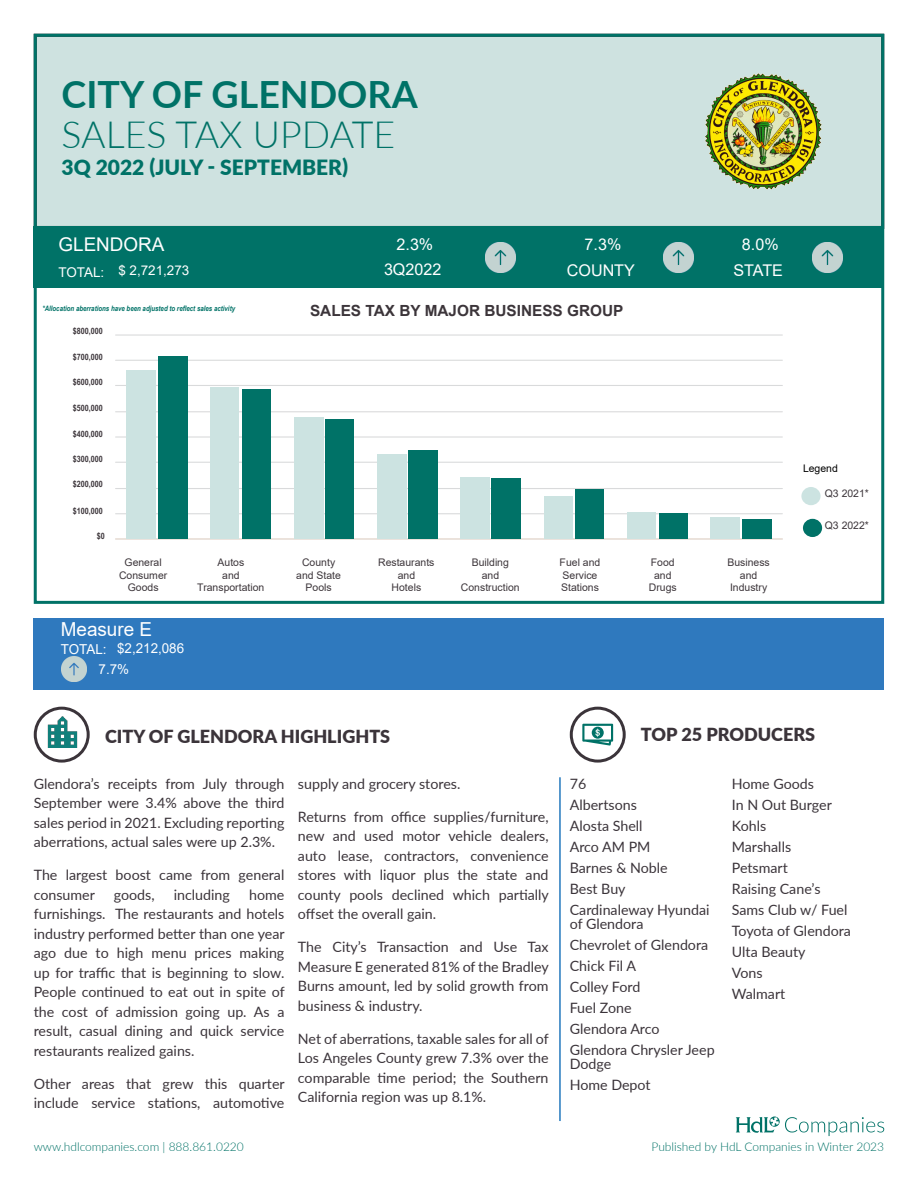
<style>
.page{position:relative;width:918px;height:1188px;background:#fff}
.page>*{position:absolute;margin:0;border:0;box-sizing:border-box;transform-origin:0 0}
.t1{font:300 37.5px "Lato";color:#007267}
.t2{font:700 37.5px "Lato";color:#007267}
.t3{font:900 21px "Lato";color:#007267}
.t4{font:19.35px "Arial";color:#fff}
.t5{font:18.9px "Arial";color:#fff}
.t6{font:900 18px "Lato";color:#3b343a}
.t7{font:16.2px "Arial";color:#fff}
.t8{font:700 15.3px "Arial";color:#3c353a}
.t9{font:14.25px/19.5px "Lato";color:#3b343a;text-align:justify}
.t10{font:13.65px/20.4px "Arial";color:#fff}
.t11{font:13.35px "Arial";color:#fff}
.t12{font:300 12px "Lato";color:#007267}
.t13{font:10.5px/12.1px "Arial";color:#3c353a;text-align:center}
.t14{font:10.5px "Arial";color:#000}
.t15{font:700 8.7px "Arial Narrow";color:#3c353a}
.t16{font:italic 700 7.5px "Arial Narrow";color:#007267}
</style>
<div class="page">
<div style="left:35px;top:35px;width:848px;height:192px;background:#cee2e0"></div>
<div style="left:34px;top:34px;width:850px;height:570px;border:3px solid #007267"></div>
<svg style="left:736px;top:1116px;width:148px;height:20px"></svg>
<hr style="left:559px;top:777px;width:2px;height:344px;background:#2479be">
<div style="left:801px;top:487px;width:20px;height:18px;background:#cce3e1;border-radius:50%"></div>
<div style="left:803px;top:519px;width:19px;height:18px;background:#007267;border-radius:50%"></div>
<hr style="left:116px;top:513px;width:666px;height:1px;background:#d9dadb">
<hr style="left:116px;top:488px;width:666px;height:1px;background:#d9dadb">
<hr style="left:116px;top:462px;width:666px;height:1px;background:#d9dadb">
<hr style="left:116px;top:436px;width:666px;height:2px;background:#d9dadb">
<hr style="left:116px;top:411px;width:666px;height:1px;background:#d9dadb">
<hr style="left:116px;top:385px;width:666px;height:1px;background:#d9dadb">
<hr style="left:116px;top:360px;width:666px;height:1px;background:#d9dadb">
<hr style="left:116px;top:334px;width:666px;height:2px;background:#d9dadb">
<hr style="left:116px;top:538px;width:666px;height:2px;background:#edddd1">
<div style="left:127px;top:370px;width:29px;height:169px;background:#cce3e1"></div>
<div style="left:211px;top:388px;width:28px;height:151px;background:#cce3e1"></div>
<div style="left:294px;top:417px;width:29px;height:122px;background:#cce3e1"></div>
<div style="left:377px;top:455px;width:29px;height:84px;background:#cce3e1"></div>
<div style="left:460px;top:478px;width:29px;height:61px;background:#cce3e1"></div>
<div style="left:544px;top:496px;width:28px;height:43px;background:#cce3e1"></div>
<div style="left:627px;top:513px;width:29px;height:26px;background:#cce3e1"></div>
<div style="left:710px;top:517px;width:30px;height:22px;background:#cce3e1"></div>
<div style="left:158px;top:357px;width:30px;height:182px;background:#007267"></div>
<div style="left:242px;top:390px;width:29px;height:149px;background:#007267"></div>
<div style="left:325px;top:419px;width:29px;height:120px;background:#007267"></div>
<div style="left:409px;top:450px;width:29px;height:89px;background:#007267"></div>
<div style="left:492px;top:479px;width:29px;height:60px;background:#007267"></div>
<div style="left:576px;top:490px;width:28px;height:49px;background:#007267"></div>
<div style="left:659px;top:514px;width:28px;height:25px;background:#007267"></div>
<div style="left:742px;top:519px;width:29px;height:20px;background:#007267"></div>
<img style="left:705px;top:73px;width:117px;height:117px">
<div style="left:570px;top:707px;width:56px;height:56px;border:3px solid #3b343a;border-radius:50%"></div>
<svg style="left:582px;top:724px;width:31px;height:22px"></svg>
<img style="left:43px;top:714px;width:39px;height:38px">
<div style="left:34px;top:707px;width:56px;height:56px;border:3px solid #3b343a;border-radius:50%"></div>
<div style="left:34px;top:618px;width:850px;height:72px;background:#2f79be"></div>
<img style="left:61px;top:657px;width:26px;height:25px">
<div style="left:34px;top:227px;width:850px;height:61px;background:#007267"></div>
<img style="left:485px;top:242px;width:31px;height:31px">
<img style="left:812px;top:242px;width:31px;height:31px">
<img style="left:663px;top:242px;width:31px;height:31px">
<p class="t2" style="left:62px;top:66px;width:358px">CITY OF GLENDORA</p>
<p class="t1" style="left:62px;top:109px;width:335px">SALES TAX UPDATE</p>
<p class="t3" style="left:62px;top:151px;width:288px">3Q 2022 (JULY - SEPTEMBER)</p>
<p class="t5" style="left:58px;top:231px;width:108px">GLENDORA</p>
<p class="t11" style="left:58px;top:262px;width:132px">TOTAL: $ 2,721,273</p>
<p class="t7" style="left:397px;top:233px;width:38px">2.3%</p>
<p class="t7" style="left:585px;top:233px;width:38px">7.3%</p>
<p class="t7" style="left:742px;top:233px;width:38px">8.0%</p>
<p class="t7" style="left:567px;top:259px;width:70px">COUNTY</p>
<p class="t7" style="left:733px;top:259px;width:51px">STATE</p>
<p class="t7" style="left:384px;top:258px;width:59px">3Q2022</p>
<p class="t16" style="left:42px;top:303px;width:194px">*Allocation aberrations have been adjusted to reflect sales activity</p>
<p class="t15" style="left:73px;top:324px;width:31px">$800,000</p>
<p class="t15" style="left:73px;top:351px;width:31px">$700,000</p>
<p class="t15" style="left:73px;top:376px;width:31px">$600,000</p>
<p class="t15" style="left:73px;top:401px;width:31px">$500,000</p>
<p class="t15" style="left:73px;top:427px;width:31px">$400,000</p>
<p class="t15" style="left:73px;top:453px;width:31px">$300,000</p>
<p class="t15" style="left:73px;top:478px;width:31px">$200,000</p>
<p class="t15" style="left:73px;top:504px;width:31px">$100,000</p>
<p class="t15" style="left:97px;top:529px;width:9px">$0</p>
<p class="t8" style="left:310px;top:300px;width:315px">SALES TAX BY MAJOR BUSINESS GROUP</p>
<p class="t13" style="left:119px;top:557px;width:50px">General<br>Consumer<br>Goods</p>
<p class="t13" style="left:197px;top:557px;width:69px">Autos<br>and<br>Transportation</p>
<p class="t13" style="left:296px;top:557px;width:46px">County and State<br>Pools</p>
<p class="t13" style="left:378px;top:557px;width:58px">Restaurants and<br>Hotels</p>
<p class="t13" style="left:461px;top:557px;width:60px">Building<br>and<br>Construction</p>
<p class="t13" style="left:560px;top:557px;width:42px;text-align:left">Fuel and<br>Service<br>Stations</p>
<p class="t13" style="left:649px;top:557px;width:29px">Food and<br>Drugs</p>
<p class="t13" style="left:727px;top:557px;width:44px">Business and<br>Industry</p>
<p class="t4" style="left:61px;top:616px;width:93px">Measure E</p>
<p class="t10" style="left:117px;top:638px;width:69px">$2,212,086</p>
<p class="t10" style="left:99px;top:639px;width:32px;text-indent:-38px">TOTAL:<br>7.7%</p>
<p class="t14" style="left:803px;top:461px;width:36px">Legend</p>
<p class="t13" style="left:825px;top:488px;width:46px">Q3 2021*</p>
<p class="t13" style="left:825px;top:519px;width:46px">Q3 2022*</p>
<p class="t6" style="left:105px;top:723px;width:287px">CITY OF GLENDORA HIGHLIGHTS</p>
<p class="t6" style="left:641px;top:721px;width:176px">TOP 25 PRODUCERS</p>
<p class="t9" style="left:34px;top:773px;width:252px">Glendora’s receipts from July through September were 3.4% above the third sales period in 2021. Excluding reporting aberrations, actual sales were up 2.3%.</p>
<p class="t9" style="left:34px;top:865px;width:252px">The largest boost came from general consumer</p>
<p class="t9" style="left:34px;top:884px;width:252px;text-indent:215px">home furnishings. The restaurants and hotels industry performed better than one year ago due to high menu prices making up for traffic that is beginning to slow.<br>People continued to eat out in spite of the cost of admission going up. As a result, casual dining and quick service restaurants realized gains.</p>
<p class="t9" style="left:34px;top:1073px;width:252px">Other areas that grew this quarter include service stations, automotive</p>
<p class="t9" style="left:114px;top:884px;width:42px">goods,</p>
<p class="t9" style="left:174px;top:884px;width:58px">including</p>
<p class="t12" style="left:34px;top:1139px;width:212px">www.hdlcompanies.com | 888.861.0220</p>
<p class="t9" style="left:298px;top:773px;width:164px">supply and grocery stores.</p>
<p class="t9" style="left:298px;top:806px;width:253px">Returns from office supplies/furniture, new and used motor vehicle dealers, auto lease, contractors, convenience stores with liquor plus the state and county pools declined which partially offset the overall gain.</p>
<p class="t9" style="left:298px;top:937px;width:252px">The City’s Transaction and Use Tax Measure E generated 81% of the Bradley Burns amount, led by solid growth from business &amp; industry.</p>
<p class="t9" style="left:298px;top:1028px;width:252px">Net of aberrations, taxable sales for all of Los Angeles County grew 7.3% over the comparable time period; the Southern California region was up 8.1%.</p>
<p class="t9" style="left:570px;top:773px;width:18px">76</p>
<p class="t9" style="left:570px;top:794px;width:69px">Albertsons</p>
<p class="t9" style="left:570px;top:815px;width:74px">Alosta Shell</p>
<p class="t9" style="left:570px;top:836px;width:82px">Arco AM PM</p>
<p class="t9" style="left:570px;top:857px;width:100px">Barnes &amp; Noble</p>
<p class="t9" style="left:570px;top:878px;width:57px">Best Buy</p>
<p class="t9" style="left:570px;top:902px;width:141px;line-height:14.2px">Cardinaleway Hyundai of Glendora</p>
<p class="t9" style="left:570px;top:935px;width:140px">Chevrolet of Glendora</p>
<p class="t9" style="left:570px;top:956px;width:68px">Chick Fil A</p>
<p class="t9" style="left:570px;top:977px;width:72px">Colley Ford</p>
<p class="t9" style="left:570px;top:998px;width:63px">Fuel Zone</p>
<p class="t9" style="left:570px;top:1019px;width:91px">Glendora Arco</p>
<p class="t9" style="left:570px;top:1042px;width:146px;line-height:14.2px">Glendora Chrysler Jeep<br>Dodge</p>
<p class="t9" style="left:570px;top:1075px;width:82px">Home Depot</p>
<p class="t9" style="left:732px;top:773px;width:84px">Home Goods</p>
<p class="t9" style="left:732px;top:794px;width:102px">In N Out Burger</p>
<p class="t9" style="left:732px;top:815px;width:36px">Kohls</p>
<p class="t9" style="left:732px;top:836px;width:61px">Marshalls</p>
<p class="t9" style="left:732px;top:857px;width:58px">Petsmart</p>
<p class="t9" style="left:732px;top:878px;width:90px">Raising Cane’s</p>
<p class="t9" style="left:732px;top:899px;width:117px">Sams Club w/ Fuel</p>
<p class="t9" style="left:732px;top:920px;width:121px">Toyota of Glendora</p>
<p class="t9" style="left:732px;top:941px;width:75px">Ulta Beauty</p>
<p class="t9" style="left:732px;top:962px;width:32px">Vons</p>
<p class="t9" style="left:732px;top:983px;width:55px">Walmart</p>
<p class="t12" style="left:651px;top:1139px;width:234px">Published by HdL Companies in Winter 2023</p>
</div>
